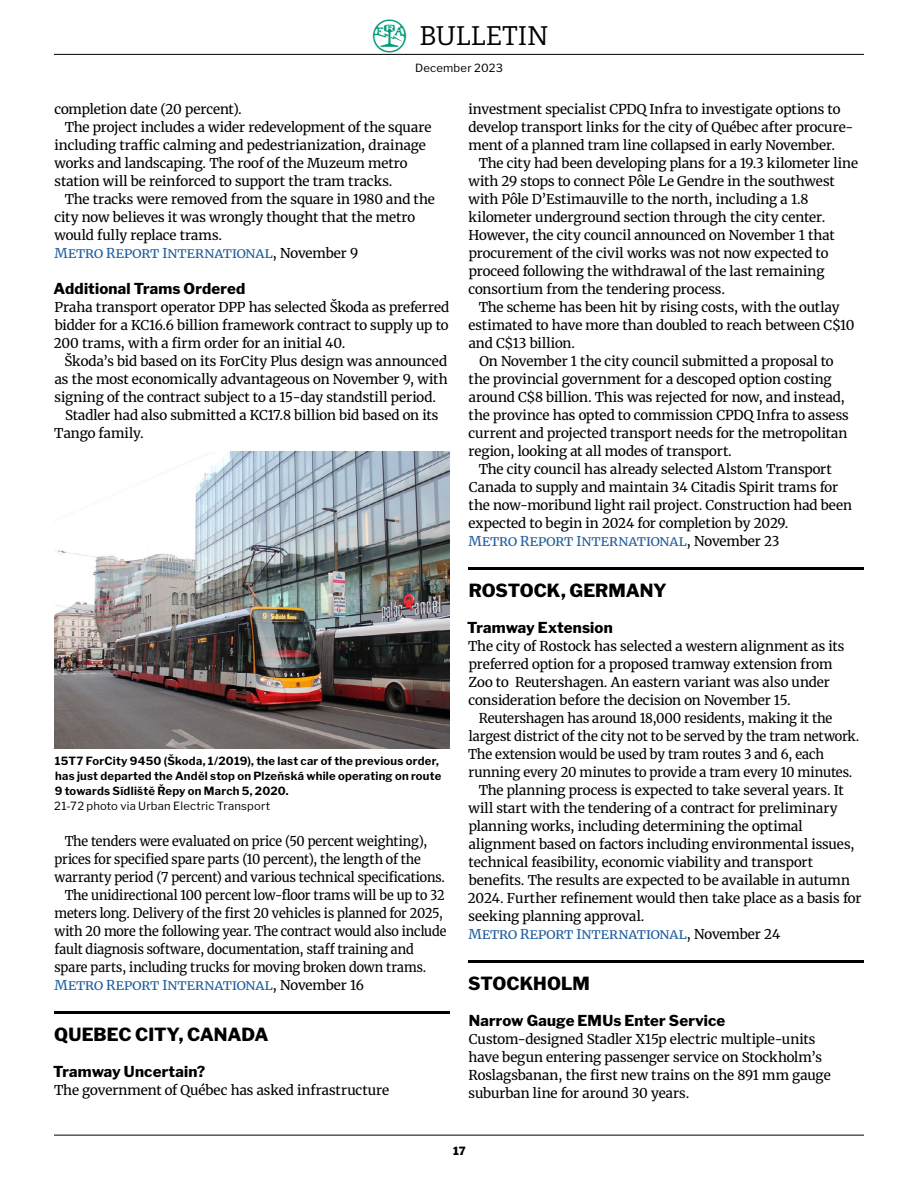
<style>
.page{position:relative;width:918px;height:1188px;background:#fff}
.page>*{position:absolute;margin:0;border:0;box-sizing:border-box;transform-origin:0 0}
.t1{font:27px "Bitter";color:#000}
.t2{font:800 18px "Libre Franklin";letter-spacing:-.005em;color:#000}
.t3{font:800 15px "Libre Franklin";letter-spacing:.01em;color:#000}
.t4{font:13.5px/18px "Merriweather";letter-spacing:-.005em;color:#000}
.t5{font:13.5px "Merriweather";letter-spacing:-.005em;color:#000;scale:.95 1}
.t6{font:13.5px "Merriweather";letter-spacing:.015em;color:#215e9e}
.t7{font:700 11.25px/15px "Libre Franklin";letter-spacing:.02em;color:#000}
.t8{font:11.25px "Libre Franklin";letter-spacing:.02em;color:#000}
.t9{font:800 11.25px "Libre Franklin";color:#000}
.s1{font-family:"Just Headlights";font-size:33px;color:#009b77}
.s2{color:#000}
</style>
<div class="page">
<hr style="left:54px;top:1135px;width:810px;height:1px;background:#000">
<hr style="left:54px;top:54px;width:810px;height:1px;background:#000">
<hr style="left:54px;top:1011px;width:396px;height:3px;background:#000">
<hr style="left:468px;top:567px;width:396px;height:3px;background:#000">
<hr style="left:468px;top:960px;width:396px;height:3px;background:#000">
<img style="left:54px;top:451px;width:396px;height:297px">
<h1 class="t1" style="left:373px;top:18px;width:177px"><span class="s1">E</span> BULLETIN</h1>
<p class="t8" style="left:415px;top:59px;width:90px">December 2023</p>
<p class="t4" style="left:54px;top:99px;width:189px">completion date (20 percent).</p>
<p class="t4" style="left:65px;top:117px;width:368px">The project includes a wider redevelopment of the square</p>
<p class="t4" style="left:55px;top:135px;width:373px">including traffic calming and pedestrianization, drainage</p>
<p class="t4" style="left:54px;top:153px;width:355px">works and landscaping. The roof of the Muzeum metro</p>
<p class="t4" style="left:55px;top:171px;width:339px">station will be reinforced to support the tram tracks.</p>
<p class="t4" style="left:65px;top:189px;width:372px">The tracks were removed from the square in 1980 and the</p>
<p class="t4" style="left:54px;top:207px;width:362px">city now believes it was wrongly thought that the metro</p>
<p class="t4" style="left:54px;top:225px;width:169px">would fully replace trams.</p>
<p class="t6" style="left:54px;top:242px;width:305px">Metro Report International <span class="s2">, November 9</span></p>
<p class="t3" style="left:54px;top:277px;width:193px">Additional Trams Ordered</p>
<p class="t4" style="left:54px;top:297px;width:397px;text-align:justify">Praha transport operator DPP has selected Škoda as preferred bidder for a KC16.6 billion framework contract to supply up to 200 trams, with a firm order for an initial 40.</p>
<p class="t4" style="left:65px;top:351px;width:384px">Škoda’s bid based on its ForCity Plus design was announced</p>
<p class="t4" style="left:55px;top:369px;width:394px">as the most economically advantageous on November 9, with</p>
<p class="t4" style="left:55px;top:387px;width:383px">signing of the contract subject to a 15-day standstill period.</p>
<p class="t4" style="left:65px;top:405px;width:375px">Stadler had also submitted a KC17.8 billion bid based on its</p>
<p class="t4" style="left:54px;top:423px;width:91px">Tango family.</p>
<p class="t7" style="left:55px;top:752px;width:388px">15T7 ForCity 9450 (Škoda, 1/2019), the last car of the previous order, has just departed the Anděl stop on Plzeňská while operating on route<br>9 towards Sídliště Řepy on March 5, 2020.</p>
<p class="t8" style="left:54px;top:797px;width:217px">21-72 photo via Urban Electric Transport</p>
<p class="t5" style="left:65px;top:830px;width:383px">The tenders were evaluated on price (50 percent weighting),</p>
<p class="t5" style="left:55px;top:848px;width:387px">prices for specified spare parts (10 percent), the length of the</p>
<p class="t5" style="left:54px;top:866px;width:413px">warranty period (7 percent) and various technical specifications.</p>
<p class="t5" style="left:65px;top:884px;width:402px">The unidirectional 100 percent low-floor trams will be up to 32</p>
<p class="t5" style="left:54px;top:902px;width:411px">meters long. Delivery of the first 20 vehicles is planned for 2025,</p>
<p class="t5" style="left:54px;top:920px;width:414px">with 20 more the following year. The contract would also include</p>
<p class="t5" style="left:55px;top:938px;width:380px">fault diagnosis software, documentation, staff training and</p>
<p class="t5" style="left:55px;top:956px;width:393px">spare parts, including trucks for moving broken down trams.</p>
<p class="t6" style="left:54px;top:974px;width:311px">Metro Report International <span class="s2">, November 16</span></p>
<h2 class="t2" style="left:54px;top:1020px;width:216px">QUEBEC CITY, CANADA</h2>
<p class="t3" style="left:53px;top:1060px;width:153px">Tramway Uncertain?</p>
<p class="t4" style="left:54px;top:1080px;width:337px">The government of Québec has asked infrastructure</p>
<p class="t4" style="left:468px;top:99px;width:387px">investment specialist CPDQ Infra to investigate options to develop transport links for the city of Québec after procure&shy;ment of a planned tram line collapsed in early November.</p>
<p class="t4" style="left:468px;top:153px;width:391px;text-indent:10px">The city had been developing plans for a 19.3 kilometer line with 29 stops to connect Pôle Le Gendre in the southwest with Pôle D’Estimauville to the north, including a 1.8 kilometer underground section through the city center.<br>However, the city council announced on November 1 that procurement of the civil works was not now expected to proceed following the withdrawal of the last remaining consortium from the tendering process.</p>
<p class="t4" style="left:479px;top:297px;width:362px">The scheme has been hit by rising costs, with the outlay</p>
<p class="t4" style="left:468px;top:315px;width:388px">estimated to have more than doubled to reach between C$10</p>
<p class="t4" style="left:469px;top:333px;width:108px">and C$13 billion.</p>
<p class="t4" style="left:479px;top:351px;width:356px">On November 1 the city council submitted a proposal to</p>
<p class="t4" style="left:469px;top:369px;width:365px">the provincial government for a descoped option costing</p>
<p class="t4" style="left:469px;top:387px;width:378px">around C$8 billion. This was rejected for now, and instead,</p>
<p class="t4" style="left:469px;top:405px;width:382px">the province has opted to commission CPDQ Infra to assess</p>
<p class="t4" style="left:468px;top:423px;width:380px">current and projected transport needs for the metropolitan</p>
<p class="t4" style="left:468px;top:441px;width:265px">region, looking at all modes of transport.</p>
<p class="t4" style="left:479px;top:459px;width:355px">The city council has already selected Alstom Transport</p>
<p class="t4" style="left:469px;top:477px;width:371px">Canada to supply and maintain 34 Citadis Spirit trams for</p>
<p class="t4" style="left:469px;top:495px;width:385px">the now-moribund light rail project. Construction had been</p>
<p class="t4" style="left:468px;top:513px;width:322px">expected to begin in 2024 for completion by 2029.</p>
<p class="t6" style="left:468px;top:530px;width:313px">Metro Report International <span class="s2">, November 23</span></p>
<h2 class="t2" style="left:469px;top:576px;width:200px">ROSTOCK, GERMANY</h2>
<p class="t3" style="left:467px;top:616px;width:147px">Tramway Extension</p>
<p class="t4" style="left:468px;top:636px;width:378px">The city of Rostock has selected a western alignment as its preferred option for a proposed tramway extension from Zoo to Reutershagen. An eastern variant was also under consideration before the decision on November 15.</p>
<p class="t4" style="left:479px;top:708px;width:355px">Reutershagen has around 18,000 residents, making it the</p>
<p class="t4" style="left:469px;top:726px;width:392px">largest district of the city not to be served by the tram network.</p>
<p class="t4" style="left:468px;top:744px;width:357px">The extension would be used by tram routes 3 and 6, each</p>
<p class="t4" style="left:468px;top:762px;width:385px">running every 20 minutes to provide a tram every 10 minutes.</p>
<p class="t4" style="left:479px;top:780px;width:367px">The planning process is expected to take several years. It</p>
<p class="t4" style="left:468px;top:798px;width:371px">will start with the tendering of a contract for preliminary</p>
<p class="t4" style="left:469px;top:816px;width:336px">planning works, including determining the optimal</p>
<p class="t4" style="left:469px;top:834px;width:388px">alignment based on factors including environmental issues,</p>
<p class="t4" style="left:469px;top:852px;width:346px">technical feasibility, economic viability and transport</p>
<p class="t4" style="left:469px;top:870px;width:383px">benefits. The results are expected to be available in autumn</p>
<p class="t4" style="left:468px;top:888px;width:395px">2024. Further refinement would then take place as a basis for</p>
<p class="t4" style="left:469px;top:906px;width:177px">seeking planning approval.</p>
<p class="t6" style="left:468px;top:923px;width:313px">Metro Report International <span class="s2">, November 24</span></p>
<h2 class="t2" style="left:468px;top:969px;width:123px">STOCKHOLM</h2>
<p class="t3" style="left:469px;top:1009px;width:258px">Narrow Gauge EMUs Enter Service</p>
<p class="t4" style="left:468px;top:1029px;width:364px">Custom-designed Stadler X15p electric multiple-units have begun entering passenger service on Stockholm’s Roslagsbanan, the first new trains on the 891 mm gauge suburban line for around 30 years.</p>
<p class="t9" style="left:453px;top:1142px;width:14px">17</p>
</div>
